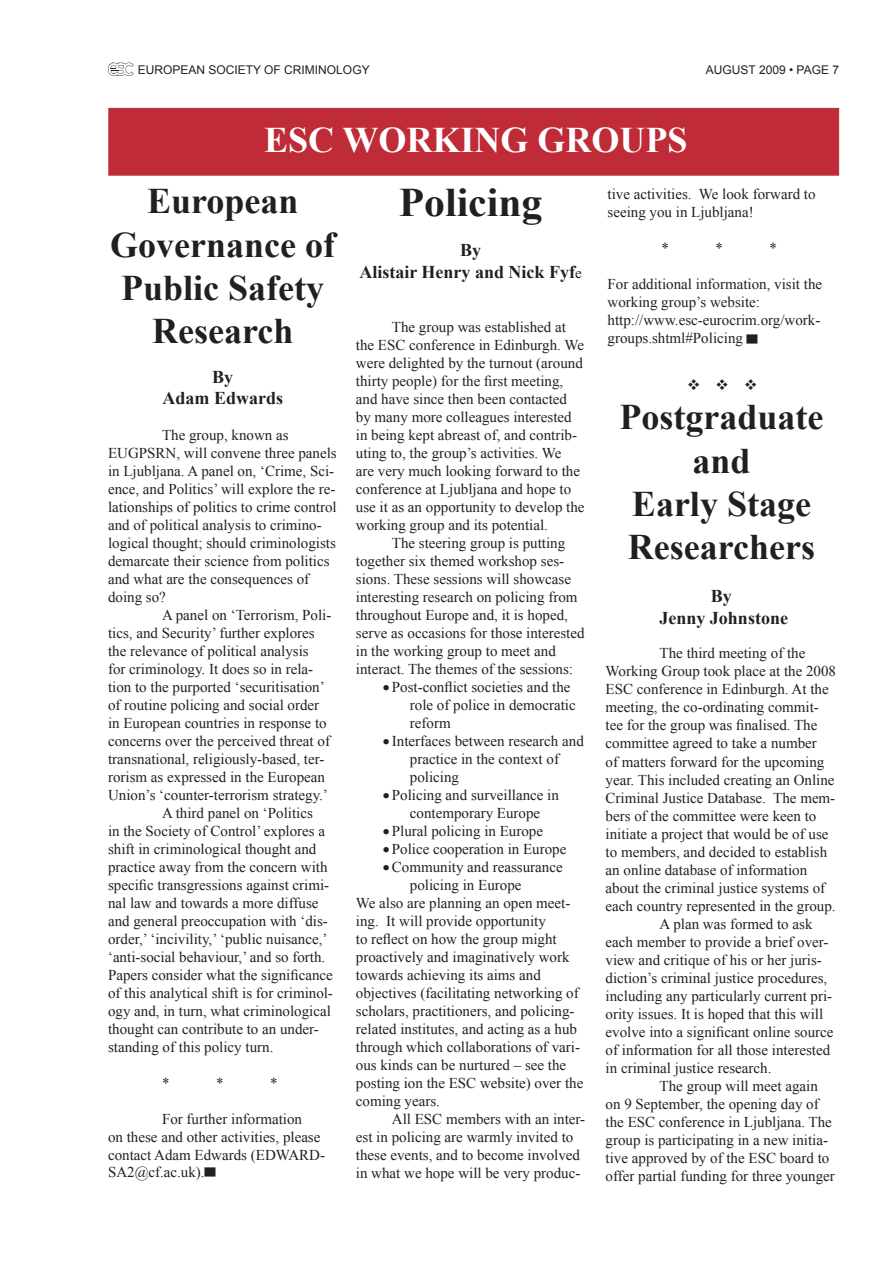
<style>
.page{position:relative;width:893px;height:1263px;background:#fff}
.page>*{position:absolute;margin:0;border:0;box-sizing:border-box;transform-origin:0 0}
.t1{font:700 40.5px "Times New Roman";color:#231f20}
.t2{font:700 36px/43.2px "Times New Roman";color:#231f20;text-align:center}
.cont_d{font:700 36px "Times New Roman";color:#fff}
.t3{font:700 18px "Times New Roman";color:#231f20}
.t4{font:15px/18px "Times New Roman";color:#231f20}
.cont_d-2{font:15px "Wingdings";color:#231f20}
.t5{font:12px "Arial";color:#231f20}
.s1{font-weight:400;font-size:15px}
</style>
<div class="page">
<svg style="left:108px;top:63px;width:26px;height:13px"></svg>
<div style="left:108px;top:108px;width:731px;height:68px;background:#bf2b37;border:1px solid #bf2b37"></div>
<p class="t5" style="left:138px;top:62px;width:233px">EUROPEAN SOCIETY OF CRIMINOLOGY</p>
<p class="t5" style="left:706px;top:62px;width:135px">AUGUST 2009 • PAGE 7</p>
<p class="cont_d" style="left:264px;top:115px;width:425px">ESC WORKING GROUPS</p>
<p class="t2" style="left:110px;top:179px;width:226px">European<br>Governance of<br>Public Safety<br>Research</p>
<p class="t3" style="left:212px;top:364px;width:23px">By</p>
<p class="t3" style="left:162px;top:386px;width:122px">Adam Edwards</p>
<p class="t4" style="left:108px;top:426px;width:230px;text-indent:54px">The group, known as EUGPSRN, will convene three panels in Ljubljana. A panel on, ‘Crime, Sci&shy;ence, and Politics’ will explore the re&shy;lationships of politics to crime control and of political analysis to crimino&shy;logical thought; should criminologists demarcate their science from politics and what are the consequences of doing so?</p>
<p class="t4" style="left:108px;top:606px;width:225px;text-indent:54px">A panel on ‘Terrorism, Poli&shy;tics, and Security’ further explores the relevance of political analysis<br>for criminology. It does so in rela&shy;tion to the purported ‘securitisation’ of routine policing and social order in European countries in response to concerns over the perceived threat of transnational, religiously-based, ter&shy;rorism as expressed in the European Union’s ‘counter-terrorism strategy.’</p>
<p class="t4" style="left:108px;top:804px;width:226px;text-indent:54px">A third panel on ‘Politics<br>in the Society of Control’ explores a shift in criminological thought and practice away from the concern with specific transgressions against crimi&shy;nal law and towards a more diffuse and general preoccupation with ‘dis&shy;order,’ ‘incivility,’ ‘public nuisance,’ ‘anti-social behaviour,’ and so forth.<br>Papers consider what the significance of this analytical shift is for criminol&shy;ogy and, in turn, what criminological thought can contribute to an under&shy;standing of this policy turn.</p>
<p class="t4" style="left:162px;top:1074px;width:9px">*</p>
<p class="t4" style="left:216px;top:1074px;width:9px">*</p>
<p class="t4" style="left:270px;top:1074px;width:9px">*</p>
<p class="t4" style="left:108px;top:1110px;width:219px;line-height:17.5px;text-indent:54px">For further information<br>on these and other activities, please contact Adam Edwards (EDWARD-<br>SA2@cf.ac.uk).▀</p>
<p class="t1" style="left:399px;top:175px;width:145px">Policing</p>
<p class="t3" style="left:460px;top:238px;width:23px">By</p>
<p class="t3" style="left:359px;top:259px;width:224px">Alistair Henry and Nick Fyf<span class="s1">e</span></p>
<p class="t4" style="left:356px;top:317px;width:230px;text-indent:36px">The group was established at the ESC conference in Edinburgh. We were delighted by the turnout (around thirty people) for the first meeting, and have since then been contacted by many more colleagues interested in being kept abreast of, and contrib&shy;uting to, the group’s activities. We<br>are very much looking forward to the conference at Ljubljana and hope to use it as an opportunity to develop the working group and its potential.</p>
<p class="t4" style="left:356px;top:533px;width:230px;text-indent:36px">The steering group is putting together six themed workshop ses&shy;sions. These sessions will showcase interesting research on policing from throughout Europe and, it is hoped, serve as occasions for those interested in the working group to meet and interact. The themes of the sessions:</p>
<p class="t4" style="left:410px;top:677px;width:167px;text-indent:-27px">•Post-conflict societies and the role of police in democratic reform</p>
<p class="t4" style="left:410px;top:731px;width:175px;text-indent:-27px">•Interfaces between research and practice in the context of policing</p>
<p class="t4" style="left:383px;top:785px;width:178px;text-align:center">•Policing and surveillance in contemporary Europe</p>
<p class="t4" style="left:383px;top:821px;width:162px">•Plural policing in Europe</p>
<p class="t4" style="left:383px;top:839px;width:185px">•Police cooperation in Europe</p>
<p class="t4" style="left:410px;top:857px;width:154px;text-indent:-27px">•Community and reassurance policing in Europe</p>
<p class="t4" style="left:356px;top:893px;width:229px">We also are planning an open meet&shy;ing. It will provide opportunity<br>to reflect on how the group might proactively and imaginatively work towards achieving its aims and objectives (facilitating networking of scholars, practitioners, and policing&shy;related institutes, and acting as a hub through which collaborations of vari&shy;ous kinds can be nurtured – see the posting ion the ESC website) over the coming years.</p>
<p class="t4" style="left:356px;top:1109px;width:231px;text-indent:36px">All ESC members with an inter&shy;est in policing are warmly invited to these events, and to become involved in what we hope will be very produc-</p>
<p class="t4" style="left:608px;top:185px;width:210px">tive activities. We look forward to seeing you in Ljubljana!</p>
<p class="t4" style="left:662px;top:239px;width:9px">*</p>
<p class="t4" style="left:716px;top:239px;width:9px">*</p>
<p class="t4" style="left:770px;top:239px;width:9px">*</p>
<p class="t4" style="left:608px;top:275px;width:216px">For additional information, visit the working group’s website:</p>
<p class="t4" style="left:608px;top:311px;width:214px">http://www.esc-eurocrim.org/work&shy;groups.shtml#Policing ▀</p>
<p class="cont_d-2" style="left:687px;top:376px;width:72px">❖ ❖ ❖</p>
<p class="t2" style="left:619px;top:395px;width:205px">Postgraduate and</p>
<p class="t2" style="left:628px;top:481px;width:189px;text-align:left">Early Stage<br>Researchers</p>
<p class="t3" style="left:711px;top:584px;width:23px">By</p>
<p class="t3" style="left:659px;top:605px;width:130px">Jenny Johnstone</p>
<p class="t4" style="left:606px;top:644px;width:232px;text-indent:54px">The third meeting of the Working Group took place at the 2008<br>ESC conference in Edinburgh. At the meeting, the co-ordinating commit&shy;tee for the group was finalised. The committee agreed to take a number<br>of matters forward for the upcoming year. This included creating an Online Criminal Justice Database. The mem&shy;bers of the committee were keen to initiate a project that would be of use to members, and decided to establish an online database of information about the criminal justice systems of each country represented in the group.</p>
<p class="t4" style="left:606px;top:914px;width:229px;text-indent:54px">A plan was formed to ask each member to provide a brief over&shy;view and critique of his or her juris&shy;diction’s criminal justice procedures, including any particularly current pri&shy;ority issues. It is hoped that this will evolve into a significant online source of information for all those interested in criminal justice research.</p>
<p class="t4" style="left:606px;top:1076px;width:231px;text-indent:54px">The group will meet again on 9 September, the opening day of the ESC conference in Ljubljana. The group is participating in a new initia&shy;tive approved by of the ESC board to offer partial funding for three younger</p>
</div>
